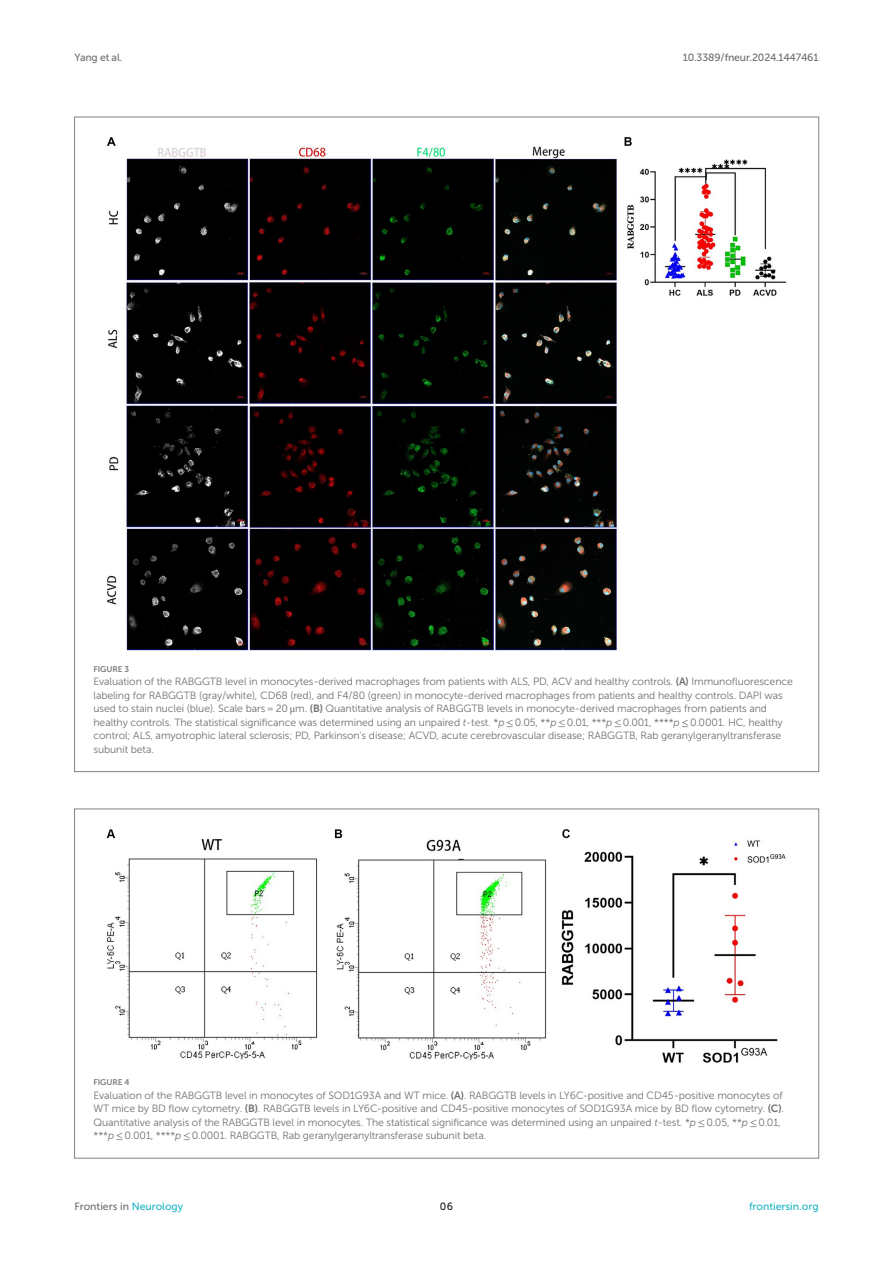
<style>
.page{position:relative;width:893px;height:1263px;background:#fff}
.page>*{position:absolute;margin:0;border:0;box-sizing:border-box;transform-origin:0 0}
.FIG_LEG{font:10.5px/13.5px "Museo Sans 300";letter-spacing:-.01em;color:#706f70}
.t1{font:10.5px "Museo Sans 500";letter-spacing:-.015em;color:#706f70}
.t2{font:10.5px "Museo Sans 500";color:#1db5c3}
.t3{font:10.5px "Museo Sans 500";color:#1b1c1b}
.FIG_HD{font:8.25px "Museo Sans 700";letter-spacing:-.01em;color:#7e7f7f}
.s1{font-family:"Museo Sans 700"}
.s2{font-family:"STIX General"}
.s3{font-style:italic}
.s4{color:#1db5c3}
</style>
<div class="page">
<img style="left:107px;top:137px;width:680px;height:514px">
<img style="left:106px;top:829px;width:680px;height:234px">
<p class="t1" style="left:74px;top:51px;width:49px">Yang et al.</p>
<p class="t1" style="left:683px;top:51px;width:137px">10.3389/fneur.2024.1447461</p>
<p class="FIG_HD" style="left:94px;top:664px;width:37px">FIGURE 3</p>
<p class="FIG_LEG" style="left:94px;top:675px;width:701px">Evaluation of the RABGGTB level in monocytes-derived macrophages from patients with ALS, PD, ACV and healthy controls. <span class="s1">(A)</span> Immunofluorescence labeling for RABGGTB (gray/white), CD68 (red), and F4/80 (green) in monocyte-derived macrophages from patients and healthy controls. DAPI was used to stain nuclei (blue). Scale bars = 20 <span class="s2">μ</span>m. <span class="s1">(B)</span> Quantitative analysis of RABGGTB levels in monocyte-derived macrophages from patients and healthy controls. The statistical significance was determined using an unpaired <span class="s3">t</span>-test. *<span class="s3">p</span> <span class="s2">≤</span> 0.05, **<span class="s3">p</span> <span class="s2">≤</span> 0.01, ***<span class="s3">p</span> <span class="s2">≤</span> 0.001, ****<span class="s3">p</span> <span class="s2">≤</span> 0.0001. HC, healthy control; ALS, amyotrophic lateral sclerosis; PD, Parkinson’s disease; ACVD, acute cerebrovascular disease; RABGGTB, Rab geranylgeranyltransferase subunit beta.</p>
<p class="FIG_HD" style="left:94px;top:1078px;width:37px">FIGURE 4</p>
<p class="FIG_LEG" style="left:94px;top:1088px;width:692px">Evaluation of the RABGGTB level in monocytes of SOD1G93A and WT mice. <span class="s1">(A)</span>. RABGGTB levels in LY6C-positive and CD45-positive monocytes of WT mice by BD flow cytometry. <span class="s1">(B)</span>. RABGGTB levels in LY6C-positive and CD45-positive monocytes of SOD1G93A mice by BD flow cytometry. <span class="s1">(C)</span>.<br>Quantitative analysis of the RABGGTB level in monocytes. The statistical significance was determined using an unpaired <span class="s3">t</span>-test. *<span class="s3">p</span> <span class="s2">≤</span> 0.05, **<span class="s3">p</span> <span class="s2">≤</span> 0.01, ***<span class="s3">p</span> <span class="s2">≤</span> 0.001, ****<span class="s3">p</span> <span class="s2">≤</span> 0.0001. RABGGTB, Rab geranylgeranyltransferase subunit beta.</p>
<p class="t1" style="left:74px;top:1200px;width:110px">Frontiers in <span class="s4">Neurology</span></p>
<p class="t3" style="left:440px;top:1200px;width:15px">06</p>
<p class="t2" style="left:749px;top:1200px;width:71px">frontiersin.org</p>
</div>
